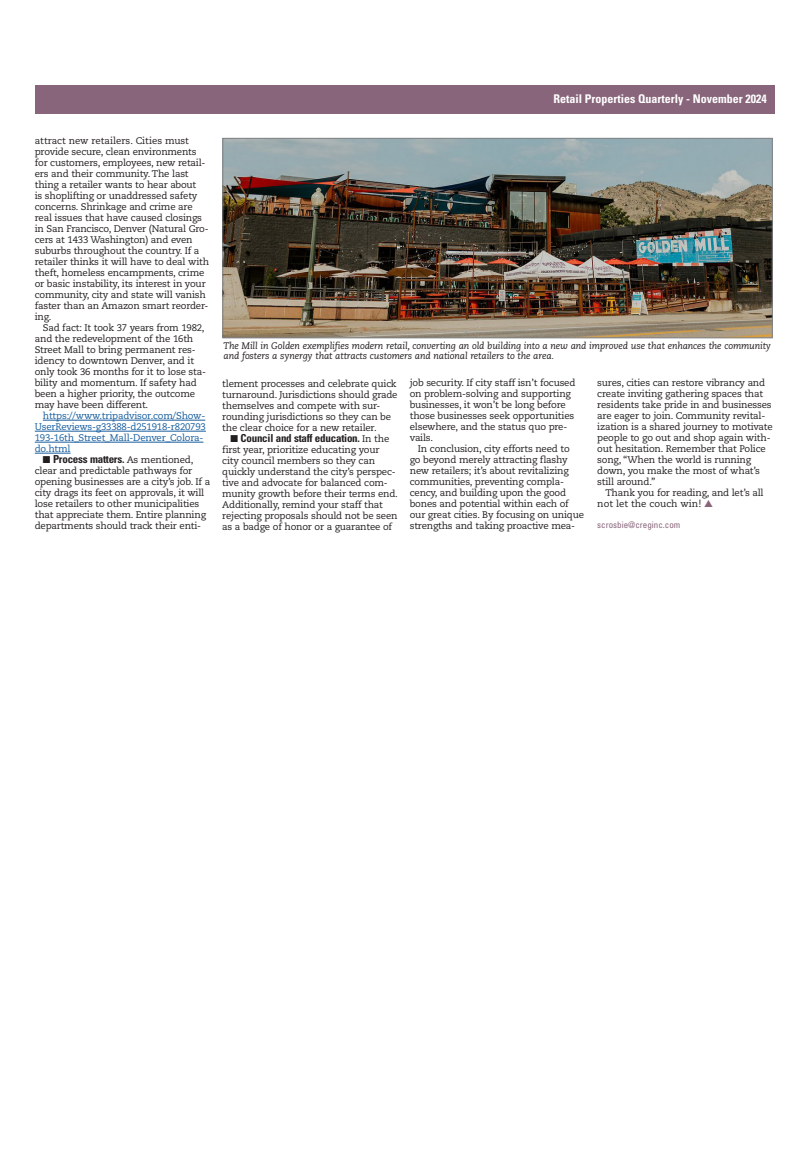
<style>
.page{position:relative;width:810px;height:1170px;background:#fff}
.page>*{position:absolute;margin:0;border:0;box-sizing:border-box;transform-origin:0 0}
.t1{font:700 condensed 12px "Univers LT Std";color:#fff}
.Quarterly_Body{font:700 condensed 11px "Univers LT Std";letter-spacing:-.02em;color:#231f20}
.Quarterly_Body-2{font:9.6px/11px "Caecilia LT Std";letter-spacing:-.02em;color:#231f20}
.Quarterly_Body-3{font:9.6px/11px "Caecilia LT Std";letter-spacing:-.02em;color:#175d9e}
.Cutlines{font:italic 9.5px/10px "Caecilia LT Std";letter-spacing:-.01em;color:#231f20}
.Quarterly_Body-4{font:condensed 9px "Univers LT Std";color:#88657a}
.s1{font-family:"Caecilia LT Std";font-weight:400;font-stretch:normal;font-size:9.6px}
.s2{color:#88657a}
</style>
<div class="page">
<img style="left:224px;top:140px;width:547px;height:196px">
<div style="left:222px;top:138px;width:551px;height:200px;border:1px solid #808285"></div>
<hr style="left:43px;top:420px;width:162px;height:1px;background:#175d9e">
<hr style="left:35px;top:431px;width:171px;height:1px;background:#175d9e">
<hr style="left:35px;top:442px;width:168px;height:1px;background:#175d9e">
<hr style="left:35px;top:453px;width:36px;height:1px;background:#175d9e">
<div style="left:35px;top:85px;width:740px;height:29px;background:#88657a"></div>
<p class="Quarterly_Body-2" style="left:35px;top:136px;width:176px">attract new retailers. Cities must provide secure, clean environments for customers, employees, new retail&shy;ers and their community. The last thing a retailer wants to hear about<br>is shoplifting or unaddressed safety concerns. Shrinkage and crime are real issues that have caused closings in San Francisco, Denver (Natural Gro&shy;cers at 1433 Washington) and even suburbs throughout the country. If a retailer thinks it will have to deal with theft, homeless encampments, crime or basic instability, its interest in your community, city and state will vanish faster than an Amazon smart reorder&shy;ing.</p>
<p class="Quarterly_Body-2" style="left:35px;top:323px;width:173px;text-indent:8px">Sad fact: It took 37 years from 1982, and the redevelopment of the 16th Street Mall to bring permanent res&shy;idency to downtown Denver, and it only took 36 months for it to lose sta&shy;bility and momentum. If safety had been a higher priority, the outcome may have been different.</p>
<p class="Quarterly_Body-3" style="left:35px;top:411px;width:173px;text-indent:8px">https://www.tripadvisor.com/Show-<br>UserReviews-g33388-d251918-r820793<br>193-16th_Street_Mall-Denver_Colora&shy;do.html</p>
<p class="Quarterly_Body" style="left:43px;top:453px;width:152px">■ Process matters. <span class="s1">As mentioned,</span></p>
<p class="Quarterly_Body-2" style="left:35px;top:466px;width:177px">clear and predictable pathways for opening businesses are a city’s job. If a city drags its feet on approvals, it will lose retailers to other municipalities that appreciate them. Entire planning departments should track their enti-</p>
<p class="t1" style="left:554px;top:91px;width:215px">Retail Properties Quarterly - November 2024</p>
<p class="Cutlines" style="left:224px;top:341px;width:549px">The Mill in Golden exemplifies modern retail, converting an old building into a new and improved use that enhances the community and fosters a synergy that attracts customers and national retailers to the area.</p>
<p class="Quarterly_Body-2" style="left:222px;top:378px;width:177px">tlement processes and celebrate quick turnaround. Jurisdictions should grade themselves and compete with sur&shy;rounding jurisdictions so they can be the clear choice for a new retailer.</p>
<p class="Quarterly_Body" style="left:230px;top:431px;width:160px">■ Council and staff education. <span class="s1">In the</span></p>
<p class="Quarterly_Body-2" style="left:222px;top:444px;width:177px">first year, prioritize educating your city council members so they can quickly understand the city’s perspec&shy;tive and advocate for balanced com&shy;munity growth before their terms end.<br>Additionally, remind your staff that rejecting proposals should not be seen as a badge of honor or a guarantee of</p>
<p class="Quarterly_Body-2" style="left:410px;top:377px;width:167px">job security. If city staff isn’t focused on problem-solving and supporting businesses, it won’t be long before those businesses seek opportunities elsewhere, and the status quo pre&shy;vails.</p>
<p class="Quarterly_Body-2" style="left:410px;top:443px;width:176px;text-indent:8px">In conclusion, city efforts need to<br>go beyond merely attracting flashy new retailers; it’s about revitalizing communities, preventing compla&shy;cency, and building upon the good bones and potential within each of our great cities. By focusing on unique strengths and taking proactive mea-</p>
<p class="Quarterly_Body-2" style="left:597px;top:377px;width:177px">sures, cities can restore vibrancy and create inviting gathering spaces that residents take pride in and businesses are eager to join. Community revital&shy;ization is a shared journey to motivate people to go out and shop again with&shy;out hesitation. Remember that Police song, “When the world is running down, you make the most of what’s still around.”</p>
<p class="Quarterly_Body-2" style="left:597px;top:487px;width:168px;text-indent:8px">Thank you for reading, and let’s all not let the couch win! <span class="s2">▲</span></p>
<p class="Quarterly_Body-4" style="left:597px;top:519px;width:85px">scrosbie@creginc.com</p>
</div>
